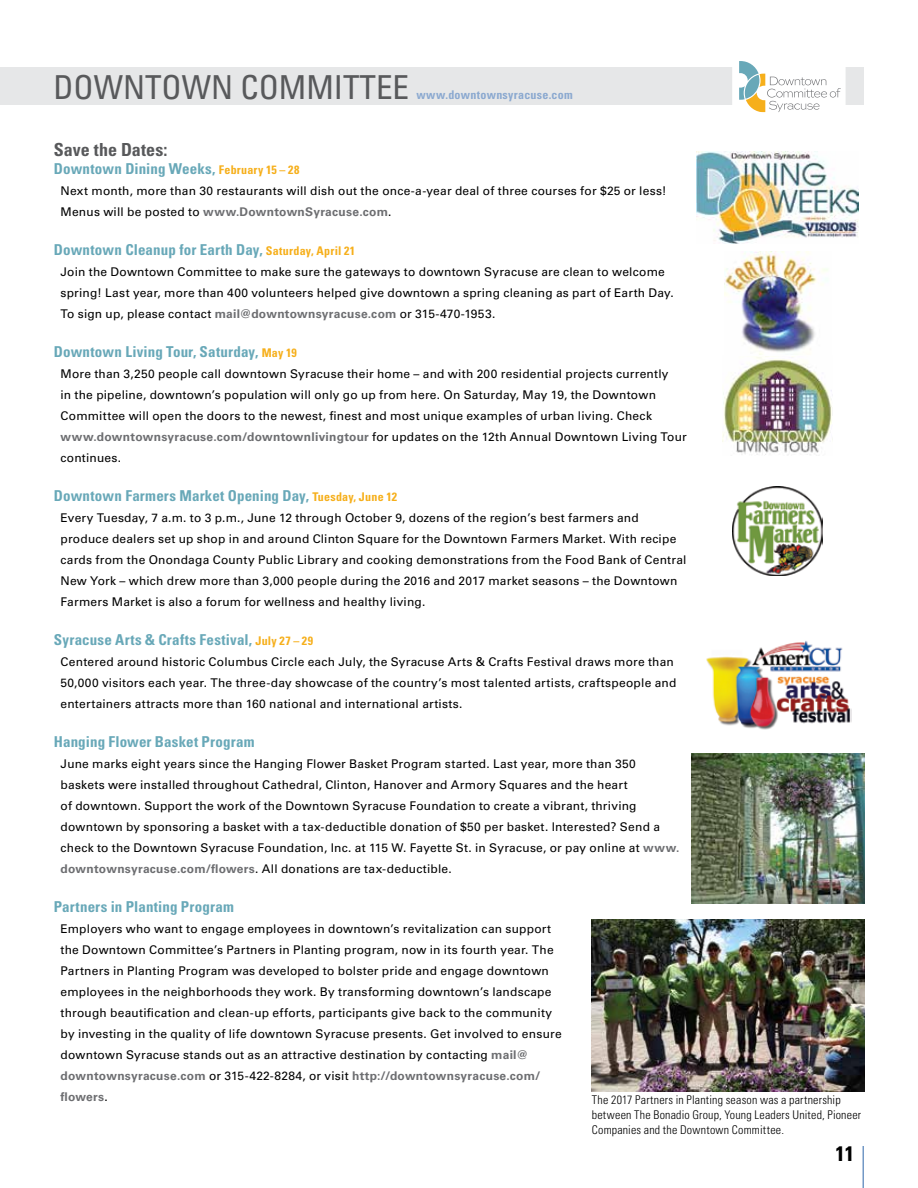
<style>
.page{position:relative;width:918px;height:1188px;background:#fff}
.page>*{position:absolute;margin:0;border:0;box-sizing:border-box;transform-origin:0 0}
.t1{font:condensed 33px "Univers LT Std";color:#58595b}
.t2{font:700 condensed 21px "Univers LT Std";color:#000}
.t3{font:700 condensed 18px "Univers LT Std";letter-spacing:.005em;color:#58595b}
.t4{font:700 condensed 15px "Univers LT Std";letter-spacing:.01em;color:#68a8b8}
.t5{font:12px/21px "Univers LT Std";letter-spacing:.015em;color:#000}
.t6{font:300 condensed 12px/15px "Univers LT Std";letter-spacing:.015em;color:#000}
.t7{font:700 condensed 12px "Univers LT Std";letter-spacing:.025em;color:#8ba9d0}
.s1{font-size:12px;color:#f6af1b}
.s2{font-weight:700;color:#6d6e71}
</style>
<div class="page">
<hr style="left:862px;top:1146px;width:2px;height:42px;background:#7399c6">
<div style="left:0;top:68px;width:863px;height:37px;background:#e6e7e8"></div>
<div style="left:732px;top:61px;width:114px;height:51px;background:#fff"></div>
<svg style="left:739px;top:61px;width:102px;height:51px"></svg>
<img style="left:706px;top:641px;width:145px;height:89px">
<img style="left:592px;top:920px;width:272px;height:172px">
<img style="left:697px;top:151px;width:162px;height:92px">
<img style="left:723px;top:356px;width:110px;height:99px">
<img style="left:724px;top:251px;width:104px;height:104px">
<img style="left:733px;top:487px;width:90px;height:88px">
<img style="left:691px;top:753px;width:173px;height:150px">
<h1 class="t1" style="left:53px;top:66px;width:357px">DOWNTOWN COMMITTEE</h1>
<p class="t7" style="left:416px;top:87px;width:158px">www.downtownsyracuse.com</p>
<h3 class="t3" style="left:54px;top:139px;width:115px">Save the Dates:</h3>
<p class="t4" style="left:54px;top:160px;width:247px">Downtown Dining Weeks, <span class="s1">February 15 – 28</span></p>
<p class="t5" style="left:61px;top:181px;width:608px">Next month, more than 30 restaurants will dish out the once-a-year deal of three courses for $25 or less!<br>Menus will be posted to <span class="s2">www.DowntownSyracuse.com</span>.</p>
<p class="t4" style="left:54px;top:241px;width:303px">Downtown Cleanup for Earth Day, <span class="s1">Saturday, April 21</span></p>
<p class="t5" style="left:61px;top:262px;width:615px">Join the Downtown Committee to make sure the gateways to downtown Syracuse are clean to welcome spring! Last year, more than 400 volunteers helped give downtown a spring cleaning as part of Earth Day.<br>To sign up, please contact <span class="s2">mail@downtownsyracuse.com</span> or 315-470-1953.</p>
<p class="t4" style="left:54px;top:343px;width:245px">Downtown Living Tour, Saturday, <span class="s1">May 19</span></p>
<p class="t5" style="left:61px;top:364px;width:628px">More than 3,250 people call downtown Syracuse their home – and with 200 residential projects currently<br>in the pipeline, downtown’s population will only go up from here. On Saturday, May 19, the Downtown Committee will open the doors to the newest, finest and most unique examples of urban living. Check <span class="s2">www.downtownsyracuse.com/downtownlivingtour</span> for updates on the 12th Annual Downtown Living Tour continues.</p>
<p class="t4" style="left:54px;top:487px;width:345px">Downtown Farmers Market Opening Day, <span class="s1">Tuesday, June 12</span></p>
<p class="t5" style="left:61px;top:508px;width:628px">Every Tuesday, 7 a.m. to 3 p.m., June 12 through October 9, dozens of the region’s best farmers and produce dealers set up shop in and around Clinton Square for the Downtown Farmers Market. With recipe cards from the Onondaga County Public Library and cooking demonstrations from the Food Bank of Central New York – which drew more than 3,000 people during the 2016 and 2017 market seasons – the Downtown Farmers Market is also a forum for wellness and healthy living.</p>
<p class="t4" style="left:54px;top:631px;width:261px">Syracuse Arts &amp; Crafts Festival, <span class="s1">July 27 – 29</span></p>
<p class="t5" style="left:61px;top:652px;width:617px">Centered around historic Columbus Circle each July, the Syracuse Arts &amp; Crafts Festival draws more than<br>50,000 visitors each year. The three-day showcase of the country’s most talented artists, craftspeople and entertainers attracts more than 160 national and international artists.</p>
<p class="t4" style="left:54px;top:733px;width:202px">Hanging Flower Basket Program</p>
<p class="t5" style="left:61px;top:754px;width:620px">June marks eight years since the Hanging Flower Basket Program started. Last year, more than 350 baskets were installed throughout Cathedral, Clinton, Hanover and Armory Squares and the heart<br>of downtown. Support the work of the Downtown Syracuse Foundation to create a vibrant, thriving downtown by sponsoring a basket with a tax-deductible donation of $50 per basket. Interested? Send a check to the Downtown Syracuse Foundation, Inc. at 115 W. Fayette St. in Syracuse, or pay online at <span class="s2">www. downtownsyracuse.com/flowers</span>. All donations are tax-deductible.</p>
<p class="t4" style="left:54px;top:898px;width:182px">Partners in Planting Program</p>
<p class="t5" style="left:61px;top:919px;width:503px">Employers who want to engage employees in downtown’s revitalization can support the Downtown Committee’s Partners in Planting program, now in its fourth year. The Partners in Planting Program was developed to bolster pride and engage downtown employees in the neighborhoods they work. By transforming downtown’s landscape through beautification and clean-up efforts, participants give back to the community by investing in the quality of life downtown Syracuse presents. Get involved to ensure downtown Syracuse stands out as an attractive destination by contacting <span class="s2">mail@ downtownsyracuse.com</span> or 315-422-8284, or visit <span class="s2">http://downtownsyracuse.com/ flowers</span>.</p>
<p class="t6" style="left:592px;top:1092px;width:271px">The 2017 Partners in Planting season was a partnership between The Bonadio Group, Young Leaders United, Pioneer<br>Companies and the Downtown Committee.</p>
<h2 class="t2" style="left:835px;top:1141px;width:20px">11</h2>
</div>
